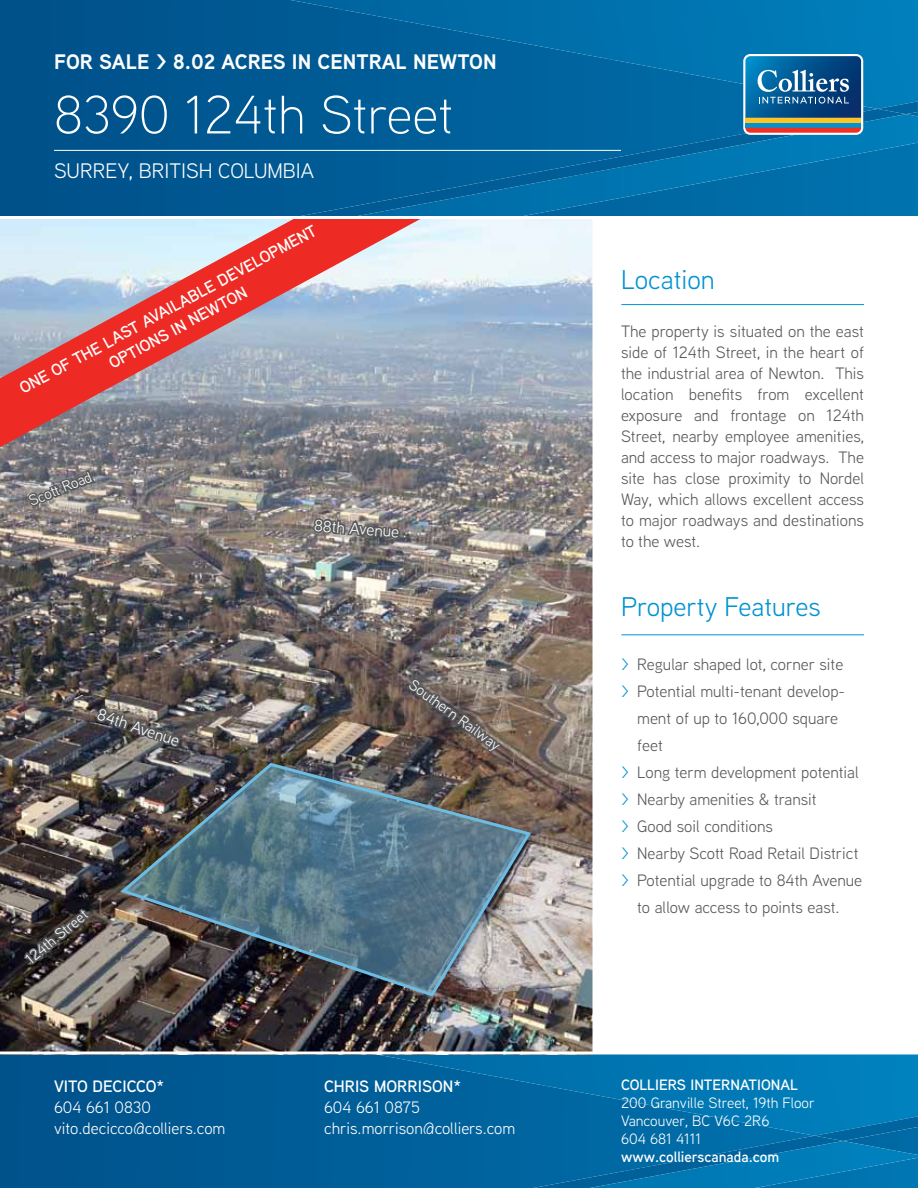
<style>
.page{position:relative;width:918px;height:1188px;background:#fff}
.page>*{position:absolute;margin:0;border:0;box-sizing:border-box;transform-origin:0 0}
.t1{font:300 54px "Aaux Next";color:#fff}
.t2{font:27px "Aaux Next";color:#0093d0}
.t3{font:700 21px "Aaux Next";color:#fff}
.t4{font:21px "Aaux Next";color:#fff}
.t5{font:16.5px/21px "Aaux Next";color:#58595b;text-align:justify}
.t6{font:16.5px/21px "Aaux Next";color:#fff}
.t7{font:600 16.5px/21.1px "Aaux Next";color:#fff;text-align:center}
.t8{font:15px/18px "Aaux Next";color:#fff}
.t9{font:600 15px "Aaux Next";color:#fff}
.s1{color:#0093d0}
</style>
<div class="page">
<img style="left:0;top:1054px;width:572px;height:134px">
<img style="left:572px;top:1136px;width:346px;height:52px">
<img style="left:369px;top:1054px;width:549px;height:32px">
<img style="left:543px;top:1085px;width:375px;height:51px">
<img style="left:815px;top:1111px;width:103px;height:30px">
<img style="left:560px;top:1155px;width:209px;height:33px">
<img style="left:768px;top:1141px;width:150px;height:45px">
<img style="left:519px;top:1170px;width:109px;height:18px">
<img style="left:627px;top:1136px;width:216px;height:45px">
<div style="left:0;top:0;width:319px;height:216px;background:#00558e"></div>
<div style="left:319px;top:10px;width:316px;height:206px;background:#00609a"></div>
<div style="left:635px;top:109px;width:283px;height:107px;background:#0070ab"></div>
<img style="left:290px;top:0;width:628px;height:10px">
<img style="left:337px;top:9px;width:581px;height:51px">
<img style="left:606px;top:58px;width:312px;height:51px">
<img style="left:878px;top:101px;width:40px;height:13px">
<img style="left:623px;top:128px;width:209px;height:70px">
<img style="left:831px;top:114px;width:87px;height:45px">
<img style="left:362px;top:176px;width:209px;height:40px">
<img style="left:570px;top:174px;width:54px;height:33px">
<img style="left:582px;top:144px;width:109px;height:30px">
<img style="left:690px;top:109px;width:216px;height:45px">
<img style="left:312px;top:194px;width:109px;height:22px">
<img style="left:420px;top:164px;width:163px;height:40px">
<svg style="left:301px;top:214px;width:12px;height:2px"></svg>
<svg style="left:743px;top:54px;width:120px;height:81px;background:#487797"></svg>
<hr style="left:54px;top:150px;width:567px;height:1px;background:#fff">
<hr style="left:621px;top:304px;width:243px;height:1px;background:#0093d0">
<hr style="left:621px;top:634px;width:243px;height:1px;background:#0093d0">
<img style="left:0;top:219px;width:592px;height:833px">
<svg style="left:22px;top:906px;width:71px;height:61px;background:#464140"></svg>
<svg style="left:94px;top:705px;width:88px;height:45px;background:#615f5f"></svg>
<svg style="left:407px;top:650px;width:98px;height:105px;background:#736862"></svg>
<svg style="left:26px;top:468px;width:71px;height:40px;background:#858283"></svg>
<img style="left:311px;top:515px;width:91px;height:93px">
<svg style="left:0;top:219px;width:426px;height:228px;background:#bb959e"></svg>
<img style="left:117px;top:760px;width:416px;height:238px">
<svg style="left:592px;top:235px;width:1px;height:817px"></svg>
<p class="t3" style="left:54px;top:47px;width:444px">FOR SALE &gt; 8.02 ACRES IN CENTRAL NEWTON</p>
<h1 class="t1" style="left:54px;top:79px;width:401px">8390 124th Street</h1>
<p class="t4" style="left:54px;top:157px;width:262px">Surrey, British columbia</p>
<p class="t7" style="left:15px;top:378px;width:337px;rotate:-28deg">One of the La st Ava ila bl e Devel opment<br>Options in Newton</p>
<p class="t8" style="left:26px;top:492px;width:68px;rotate:-22deg">ScottRoad</p>
<p class="t6" style="left:102px;top:703px;width:88px;rotate:19deg">84th Avenue</p>
<p class="t8" style="left:21px;top:954px;width:81px;rotate:-40deg">124th Street</p>
<p class="t7" style="left:54px;top:1075px;width:112px">Vito DeCicco*</p>
<p class="t6" style="left:54px;top:1096px;width:173px">604 661 0830 vito.decicco@colliers.com</p>
<p class="t6" style="left:315px;top:514px;width:88px;rotate:5deg">88th Avenue</p>
<p class="t8" style="left:417px;top:675px;width:112px;rotate:36deg">Southern Railway</p>
<p class="t7" style="left:324px;top:1075px;width:139px">chris morrison*</p>
<p class="t6" style="left:324px;top:1096px;width:193px">604 661 0875 chris.morrison@colliers.com</p>
<h2 class="t2" style="left:621px;top:262px;width:95px">Location</h2>
<p class="t5" style="left:621px;top:320px;width:245px">The property is situated on the east side of 124th Street, in the heart of the industrial area of Newton. This location benefits from excellent exposure and frontage on 124th Street, nearby employee amenities, and access to major roadways. The site has close proximity to Nordel Way, which allows excellent access to major roadways and destinations to the west.</p>
<h2 class="t2" style="left:621px;top:589px;width:201px">Property Features</h2>
<p class="t5" style="left:621px;top:653px;width:224px"><span class="s1">&gt;</span> Regular shaped lot, corner site</p>
<p class="t5" style="left:621px;top:680px;width:226px"><span class="s1">&gt;</span> Potential multi-tenant develop-</p>
<p class="t5" style="left:637px;top:707px;width:202px">ment of up to 160,000 square</p>
<p class="t5" style="left:637px;top:734px;width:27px">feet</p>
<p class="t5" style="left:621px;top:761px;width:239px"><span class="s1">&gt;</span> Long term development potential</p>
<p class="t5" style="left:621px;top:788px;width:197px"><span class="s1">&gt;</span> Nearby amenities &amp; transit</p>
<p class="t5" style="left:621px;top:815px;width:154px"><span class="s1">&gt;</span> Good soil conditions</p>
<p class="t5" style="left:621px;top:842px;width:239px"><span class="s1">&gt;</span> Nearby Scott Road Retail District</p>
<p class="t5" style="left:621px;top:869px;width:243px"><span class="s1">&gt;</span> Potential upgrade to 84th Avenue</p>
<p class="t5" style="left:637px;top:896px;width:204px">to allow access to points east.</p>
<p class="t9" style="left:621px;top:1075px;width:43px">COLLIERS</p>
<p class="t9" style="left:690px;top:1075px;width:9px">INTERN</p>
<p class="t9" style="left:740px;top:1075px;width:18px">ATION</p>
<p class="t9" style="left:781px;top:1075px;width:19px">AL</p>
<p class="t8" style="left:621px;top:1094px;width:195px">200 Granville Street, 19th Floor<br>Vancouver, BC V6C 2R6<br>604 681 4111</p>
<p class="t9" style="left:621px;top:1147px;width:160px">www.collierscanada.com</p>
</div>
